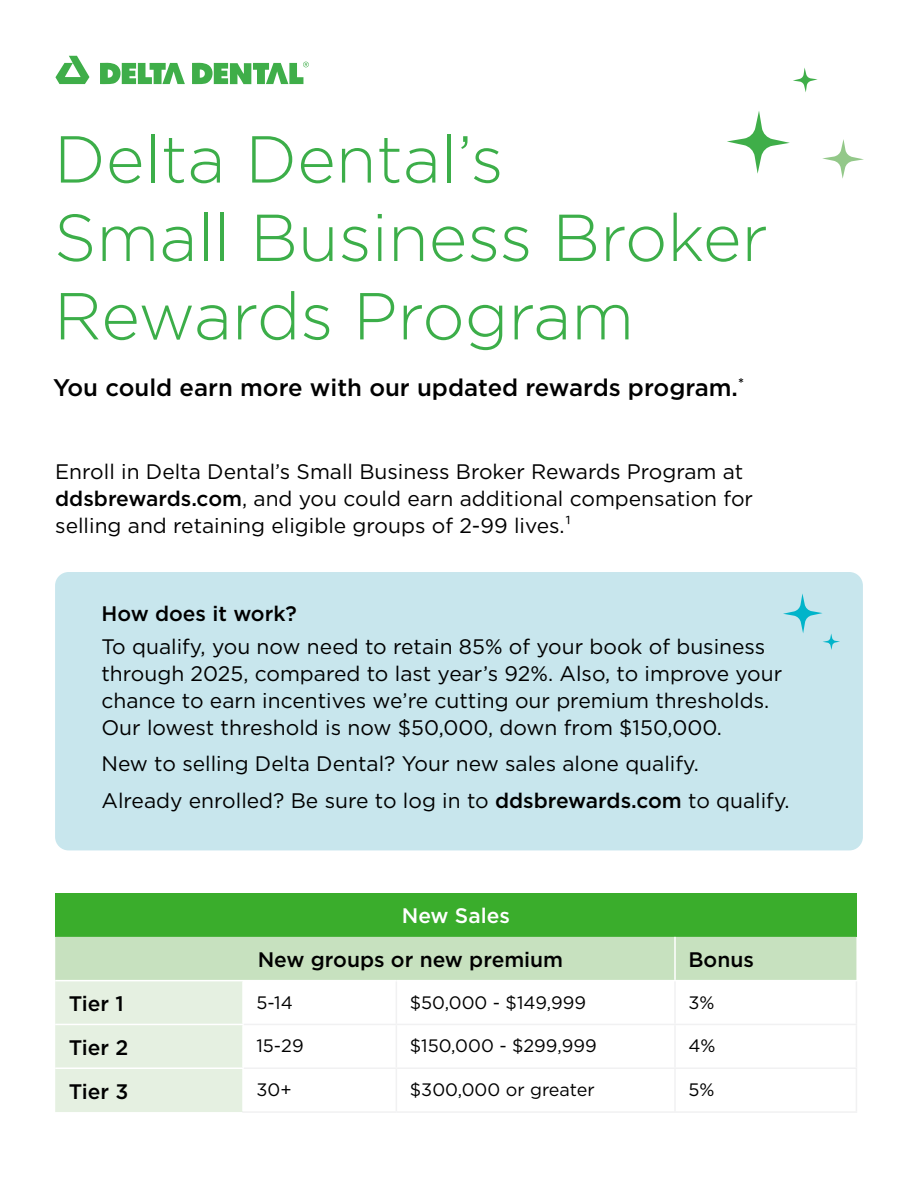
<style>
.page{position:relative;width:918px;height:1188px;background:#fff}
.page>*{position:absolute;margin:0;border:0;box-sizing:border-box;transform-origin:0 0}
.t1{font:300 66.3px/78.4px "Gotham";color:#3cae49}
.t2{font:500 24px "Gotham";color:#000}
.t3{font:21px/27px "Gotham";color:#000}
.t4{font:500 21px "Gotham";color:#000}
.t5{font:500 21px "Gotham";color:#fff}
.t6{font:18px "Gotham";color:#000}
.s1{font-weight:500}
</style>
<div class="page">
<svg style="left:55px;top:56px;width:34px;height:28px"></svg>
<svg style="left:100px;top:63px;width:85px;height:21px"></svg>
<svg style="left:192px;top:62px;width:117px;height:22px"></svg>
<svg style="left:793px;top:68px;width:25px;height:24px"></svg>
<svg style="left:727px;top:111px;width:63px;height:63px"></svg>
<svg style="left:822px;top:139px;width:42px;height:40px"></svg>
<div style="left:55px;top:572px;width:808px;height:278px;background:#c8e6ed;border-radius:14px"></div>
<svg style="left:783px;top:593px;width:57px;height:57px"></svg>
<div style="left:55px;top:893px;width:801px;height:44px;background:#3aad2c"></div>
<svg style="left:55px;top:937px;width:801px;height:175px;background:#d3e7cd"></svg>
<svg style="left:244px;top:981px;width:612px;height:130px"></svg>
<hr style="left:674px;top:937px;width:2px;height:43px;background:#fff">
<hr style="left:55px;top:980px;width:188px;height:1px;background:#fff">
<hr style="left:243px;top:980px;width:153px;height:1px;background:#fff">
<hr style="left:242px;top:981px;width:2px;height:43px;background:#fff">
<hr style="left:396px;top:980px;width:279px;height:1px;background:#fff">
<hr style="left:675px;top:980px;width:182px;height:1px;background:#fff">
<hr style="left:242px;top:1069px;width:2px;height:42px;background:#fff">
<hr style="left:55px;top:1024px;width:189px;height:1px;background:#fff">
<hr style="left:242px;top:1025px;width:2px;height:42px;background:#fff">
<hr style="left:55px;top:1067px;width:189px;height:2px;background:#fff">
<hr style="left:396px;top:981px;width:1px;height:43px;background:#f1f1f2">
<hr style="left:674px;top:981px;width:2px;height:43px;background:#f1f1f2">
<hr style="left:244px;top:1024px;width:152px;height:1px;background:#f1f1f2">
<hr style="left:396px;top:1024px;width:279px;height:1px;background:#f1f1f2">
<hr style="left:396px;top:1025px;width:1px;height:42px;background:#f1f1f2">
<hr style="left:675px;top:1024px;width:182px;height:1px;background:#f1f1f2">
<hr style="left:674px;top:1025px;width:2px;height:42px;background:#f1f1f2">
<hr style="left:244px;top:1067px;width:152px;height:2px;background:#f1f1f2">
<hr style="left:396px;top:1067px;width:279px;height:2px;background:#f1f1f2">
<hr style="left:396px;top:1069px;width:1px;height:42px;background:#f1f1f2">
<hr style="left:675px;top:1067px;width:182px;height:2px;background:#f1f1f2">
<hr style="left:674px;top:1069px;width:2px;height:42px;background:#f1f1f2">
<hr style="left:242px;top:1111px;width:154px;height:2px;background:#f1f1f2">
<hr style="left:396px;top:1111px;width:279px;height:2px;background:#f1f1f2">
<hr style="left:675px;top:1111px;width:182px;height:2px;background:#f1f1f2">
<hr style="left:856px;top:981px;width:1px;height:43px;background:#f1f1f2">
<hr style="left:856px;top:1025px;width:1px;height:42px;background:#f1f1f2">
<hr style="left:856px;top:1069px;width:1px;height:42px;background:#f1f1f2">
<h1 class="t1" style="left:54px;top:118px;width:715px">Delta Dental’s<br>Small Business Broker<br>Rewards Program</h1>
<p class="t2" style="left:53px;top:372px;width:693px">You could earn more with our updated rewards program.<sup>*</sup></p>
<p class="t3" style="left:55px;top:457px;width:699px">Enroll in Delta Dental’s Small Business Broker Rewards Program at <span class="s1">ddsbrewards.com</span>, and you could earn additional compensation for selling and retaining eligible groups of 2-99 lives.1</p>
<p class="t4" style="left:101px;top:600px;width:197px">How does it work?</p>
<p class="t3" style="left:101px;top:632px;width:682px">To qualify, you now need to retain 85% of your book of business through 2025, compared to last year’s 92%. Also, to improve your chance to earn incentives we’re cutting our premium thresholds.<br>Our lowest threshold is now $50,000, down from $150,000.</p>
<p class="t3" style="left:101px;top:745px;width:690px;line-height:36.8px">New to selling Delta Dental? Your new sales alone qualify.<br>Already enrolled? Be sure to log in to <span class="s1">ddsbrewards.com</span> to qualify.</p>
<p class="t5" style="left:402px;top:902px;width:110px">New Sales</p>
<p class="t4" style="left:258px;top:946px;width:307px">New groups or new premium</p>
<p class="t4" style="left:688px;top:946px;width:67px">Bonus</p>
<p class="t4" style="left:69px;top:990px;width:57px">Tier 1</p>
<p class="t6" style="left:256px;top:991px;width:38px">5-14</p>
<p class="t6" style="left:410px;top:991px;width:178px">$50,000 - $149,999</p>
<p class="t6" style="left:688px;top:991px;width:28px">3%</p>
<p class="t4" style="left:69px;top:1034px;width:61px">Tier 2</p>
<p class="t6" style="left:256px;top:1034px;width:49px">15-29</p>
<p class="t6" style="left:410px;top:1034px;width:188px">$150,000 - $299,999</p>
<p class="t6" style="left:688px;top:1034px;width:29px">4%</p>
<p class="t4" style="left:69px;top:1077px;width:61px">Tier 3</p>
<p class="t6" style="left:256px;top:1078px;width:37px">30+</p>
<p class="t6" style="left:410px;top:1078px;width:187px">$300,000 or greater</p>
<p class="t6" style="left:688px;top:1078px;width:28px">5%</p>
</div>
